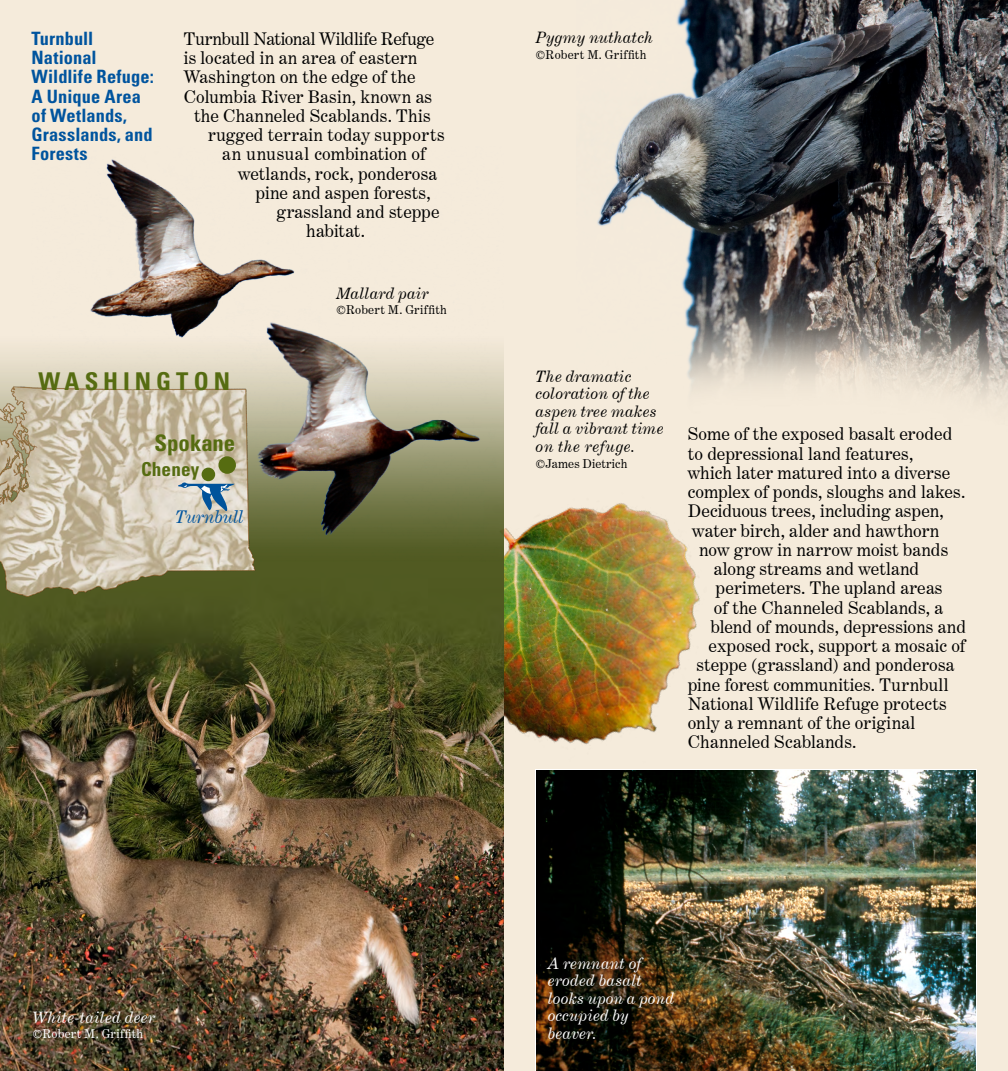
<style>
.page{position:relative;width:1008px;height:1071px;background:#f5ebdb}
.page>*{position:absolute;margin:0;border:0;box-sizing:border-box;transform-origin:0 0}
.t1{font:700 condensed 24.5px "Univers LT Pro";letter-spacing:.2em;color:#566c11}
.t2{font:700 condensed 22.75px "Univers LT Pro";color:#566c11}
.t3{font:700 condensed 19.25px "Univers LT Pro";letter-spacing:.005em;color:#566c11}
.t4{font:700 condensed 18.38px/19.2px "Univers LT Pro";letter-spacing:.005em;color:#00549e}
.t5{font:17.5px "Century Expanded BT";letter-spacing:.01em;color:#000}
.t6{font:17.5px "Century Expanded BT";letter-spacing:-.01em;color:#000}
.t7{font:italic 17.5px "Century Expanded BT";letter-spacing:-.015em;color:#00549e}
.t8{font:italic 15.75px/17.5px "Century Expanded BT";letter-spacing:.015em;color:#000}
.t9{font:italic 15.75px/17.5px "Century Expanded BT";letter-spacing:.015em;color:#fff}
.t10{font:12.25px "Century Expanded BT";letter-spacing:.02em;color:#000}
.t11{font:12.25px "Century Expanded BT";letter-spacing:.025em;color:#fff}
</style>
<div class="page">
<img style="left:504px;top:503px;width:196px;height:242px">
<img style="left:0;top:354px;width:504px;height:717px">
<img style="left:32px;top:159px;width:472px;height:402px">
<img style="left:597px;top:0;width:411px;height:400px">
<img style="left:535px;top:769px;width:442px;height:302px">
<img style="left:0;top:380px;width:262px;height:224px">
<svg style="left:178px;top:483px;width:56px;height:28px"></svg>
<div style="left:218px;top:456px;width:18px;height:18px;background:#566c11;border-radius:50%"></div>
<div style="left:202px;top:468px;width:13px;height:13px;background:#566c11;border-radius:50%"></div>
<h2 class="t4" style="left:32px;top:28px;width:124px">Turnbull<br>National<br>Wildlife Refuge:<br>A Unique Area of Wetlands,<br>Grasslands, and<br>Forests</h2>
<p class="t6" style="left:184px;top:28px;width:252px">Turnbull National Wildlife Refuge</p>
<p class="t5" style="left:184px;top:47px;width:235px">is located in an area of eastern</p>
<p class="t5" style="left:184px;top:66px;width:233px">Washington on the edge of the</p>
<p class="t5" style="left:184px;top:86px;width:250px">Columbia River Basin, known as</p>
<p class="t5" style="left:194px;top:105px;width:238px">the Channeled Scablands. This</p>
<p class="t5" style="left:208px;top:124px;width:238px">rugged terrain today supports</p>
<p class="t5" style="left:222px;top:143px;width:205px">an unusual combination of</p>
<p class="t5" style="left:238px;top:163px;width:201px">wetlands, rock, ponderosa</p>
<p class="t5" style="left:256px;top:182px;width:177px">pine and aspen forests,</p>
<p class="t5" style="left:276px;top:201px;width:165px">grassland and steppe</p>
<p class="t5" style="left:306px;top:220px;width:60px">habitat.</p>
<p class="t8" style="left:336px;top:284px;width:94px">Mallard pair</p>
<p class="t10" style="left:336px;top:302px;width:112px">©Robert M. Griffith</p>
<p class="t1" style="left:38px;top:366px;width:193px">WASHINGTON</p>
<p class="t2" style="left:155px;top:429px;width:82px">Spokane</p>
<p class="t3" style="left:141px;top:457px;width:60px">Cheney</p>
<p class="t7" style="left:175px;top:506px;width:70px">Turnbull</p>
<p class="t9" style="left:32px;top:1009px;width:124px">White-tailed deer</p>
<p class="t11" style="left:32px;top:1026px;width:112px">©Robert M. Griffith</p>
<p class="t8" style="left:536px;top:29px;width:119px">Pygmy nuthatch</p>
<p class="t10" style="left:536px;top:47px;width:112px">©Robert M. Griffith</p>
<p class="t8" style="left:536px;top:367px;width:130px">The dramatic coloration of the aspen tree makes fall a vibrant time on the refuge.</p>
<p class="t10" style="left:536px;top:456px;width:93px">©James Dietrich</p>
<p class="t5" style="left:688px;top:423px;width:266px">Some of the exposed basalt eroded</p>
<p class="t5" style="left:688px;top:443px;width:227px">to depressional land features,</p>
<p class="t5" style="left:688px;top:462px;width:264px">which later matured into a diverse</p>
<p class="t5" style="left:688px;top:481px;width:279px">complex of ponds, sloughs and lakes.</p>
<p class="t5" style="left:688px;top:500px;width:258px">Deciduous trees, including aspen,</p>
<p class="t5" style="left:692px;top:520px;width:249px">water birch, alder and hawthorn</p>
<p class="t5" style="left:699px;top:539px;width:251px">now grow in narrow moist bands</p>
<p class="t5" style="left:714px;top:558px;width:207px">along streams and wetland</p>
<p class="t5" style="left:716px;top:577px;width:228px">perimeters. The upland areas</p>
<p class="t5" style="left:714px;top:597px;width:231px">of the Channeled Scablands, a</p>
<p class="t5" style="left:710px;top:616px;width:257px">blend of mounds, depressions and</p>
<p class="t5" style="left:709px;top:635px;width:259px">exposed rock, support a mosaic of</p>
<p class="t5" style="left:696px;top:654px;width:259px">steppe (grassland) and ponderosa</p>
<p class="t5" style="left:688px;top:674px;width:262px">pine forest communities. Turnbull</p>
<p class="t5" style="left:688px;top:693px;width:261px">National Wildlife Refuge protects</p>
<p class="t5" style="left:688px;top:712px;width:229px">only a remnant of the original</p>
<p class="t5" style="left:688px;top:731px;width:170px">Channeled Scablands.</p>
<p class="t9" style="left:548px;top:954px;width:128px">A remnant of eroded basalt looks upon a pond occupied by beaver.</p>
</div>
